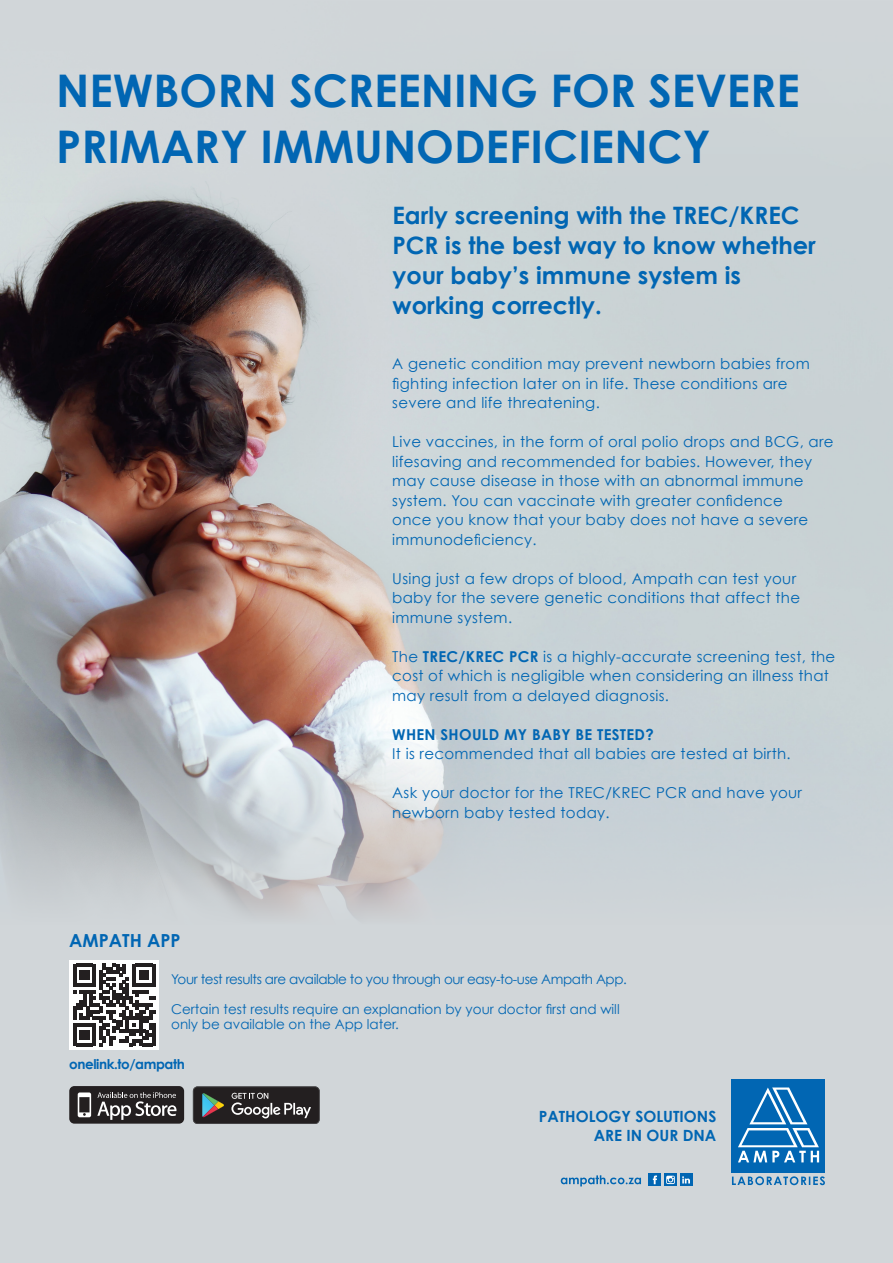
<style>
.page{position:relative;width:893px;height:1263px;background:#d1d6d9}
.page>*{position:absolute;margin:0;border:0;box-sizing:border-box;transform-origin:0 0}
.t1{font:700 45px/55.5px "Century Gothic";color:#0166b3}
.t2{font:700 24px/30px "Century Gothic";color:#0166b3}
.t3{font:700 18px "Century Gothic";color:#0166b3}
.t4{font:700 15.45px/19px "Century Gothic";color:#0166b3;text-align:right}
.t5{font:15px/19.5px "Century Gothic";letter-spacing:.02em;color:#0166b3}
.t6{font:700 15px "Century Gothic";letter-spacing:.02em;color:#0166b3}
.t7{font:13.5px/15px "Century Gothic";color:#0166b3}
.t8{font:13.5px "Century Gothic";letter-spacing:-.03em;color:#0166b3}
.t9{font:700 13.5px "Century Gothic";letter-spacing:-.03em;color:#0166b3}
.s1{font-weight:700}
</style>
<div class="page">
<img style="left:0;top:203px;width:806px;height:536px">
<svg style="left:0;top:739px;width:872px;height:177px;fill:#c8d0d6"></svg>
<div style="left:732px;top:1079px;width:93px;height:93px;background:#0166b3"></div>
<svg style="left:738px;top:1087px;width:81px;height:75px"></svg>
<svg style="left:732px;top:1176px;width:93px;height:9px"></svg>
<svg style="left:561px;top:1175px;width:80px;height:11px"></svg>
<svg style="left:664px;top:1174px;width:13px;height:12px"></svg>
<svg style="left:666px;top:1176px;width:9px;height:8px"></svg>
<div style="left:649px;top:1174px;width:12px;height:12px;background:#0166b3"></div>
<svg style="left:653px;top:1175px;width:4px;height:9px"></svg>
<svg style="left:680px;top:1174px;width:12px;height:12px"></svg>
<svg style="left:682px;top:1176px;width:8px;height:7px"></svg>
<div style="left:69px;top:1086px;width:115px;height:38px;background:#231f20;border-radius:5px"></div>
<svg style="left:78px;top:1092px;width:13px;height:25px"></svg>
<svg style="left:97px;top:1092px;width:79px;height:28px"></svg>
<svg style="left:193px;top:1086px;width:127px;height:38px;background:#403f3f"></svg>
<div style="left:69px;top:960px;width:90px;height:90px;background:#fff"></div>
<svg style="left:73px;top:964px;width:82px;height:82px"></svg>
<h1 class="t1" style="left:56px;top:61px;width:745px">NEWBORN SCREENING FOR SEVERE<br>PRIMARY IMMUNODEFICIENCY</h1>
<p class="t3" style="left:69px;top:926px;width:113px">AMPATH APP</p>
<h2 class="t2" style="left:392px;top:199px;width:425px">Early screening with the TREC/KREC<br>PCR is the best way to know whether your baby’s immune system is working correctly.</h2>
<p class="t5" style="left:392px;top:354px;width:419px">A genetic condition may prevent newborn babies from fighting infection later on in life. These conditions are severe and life threatening.</p>
<p class="t5" style="left:392px;top:432px;width:443px">Live vaccines, in the form of oral polio drops and BCG, are lifesaving and recommended for babies. However, they may cause disease in those with an abnormal immune system. You can vaccinate with greater confidence<br>once you know that your baby does not have a severe immunodeficiency.</p>
<p class="t5" style="left:392px;top:568px;width:409px">Using just a few drops of blood, Ampath can test your baby for the severe genetic conditions that affect the immune system.</p>
<p class="t5" style="left:392px;top:646px;width:445px">The <span class="s1">TREC/KREC PCR</span> is a highly-accurate screening test, the cost of which is negligible when considering an illness that may result from a delayed diagnosis.</p>
<p class="t6" style="left:392px;top:723px;width:263px">WHEN SHOULD MY BABY BE TESTED?</p>
<p class="t5" style="left:392px;top:744px;width:400px">It is recommended that all babies are tested at birth.</p>
<p class="t5" style="left:392px;top:783px;width:411px">Ask your doctor for the TREC/KREC PCR and have your newborn baby tested today.</p>
<p class="t8" style="left:171px;top:971px;width:457px">Your test results are available to you through our easy-to-use Ampath App.</p>
<p class="t7" style="left:171px;top:1001px;width:450px">Certain test results require an explanation by your doctor first and will only be available on the App later.</p>
<p class="t9" style="left:69px;top:1054px;width:117px">onelink.to/ampath</p>
<p class="t4" style="left:539px;top:1106px;width:179px">PATHOLOGY SOLUTIONS<br>ARE IN OUR DNA</p>
</div>
